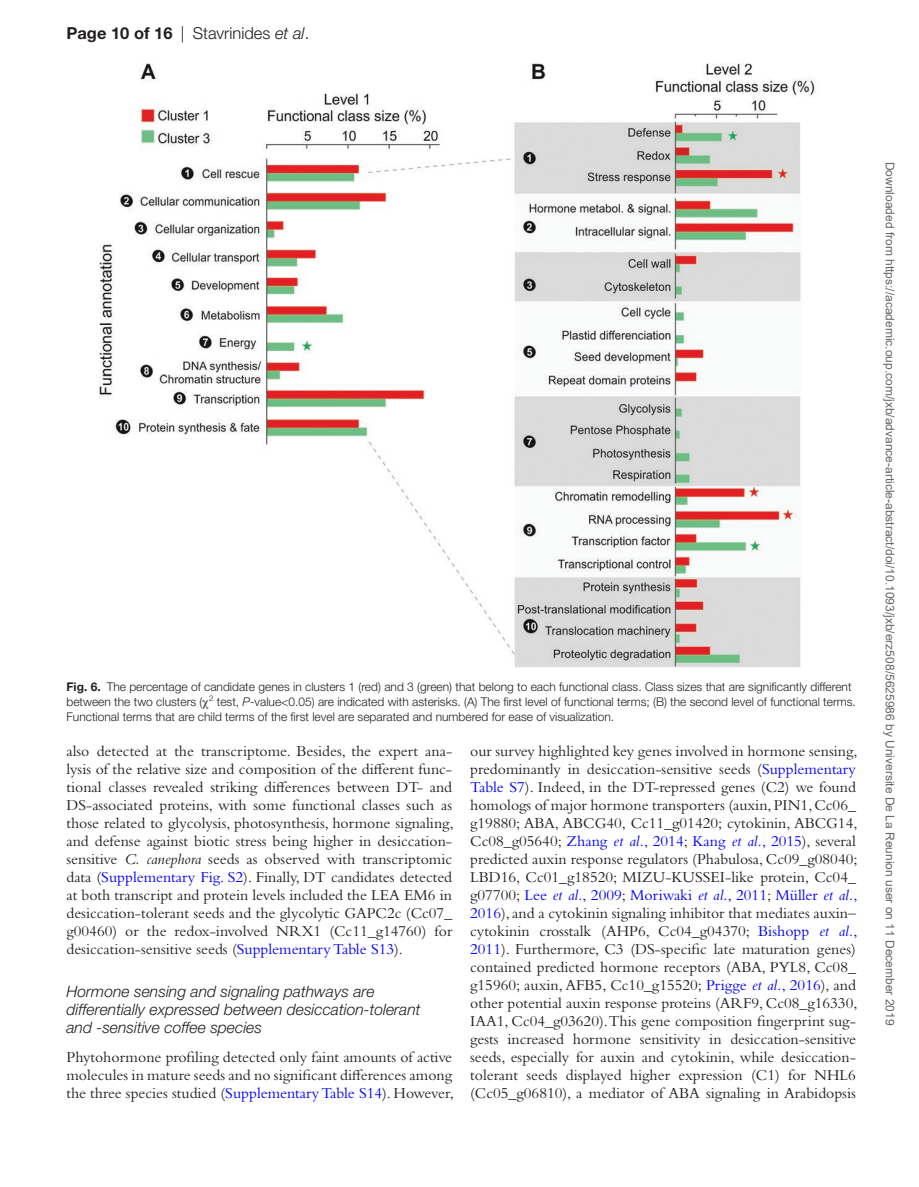
<style>
.page{position:relative;width:919px;height:1187px;background:#fff}
.page>*{position:absolute;margin:0;border:0;box-sizing:border-box;transform-origin:0 0}
.t1{font:300 16.5px "Helvetica Neue LT Std";color:#231f20}
.t2{font:15.75px/18px "Bembo Std";color:#231f20;text-align:justify}
.t3{font:italic 300 15.75px/18px "Helvetica Neue LT Std";color:#231f20}
.t4{font:300 12px/15px "Helvetica Neue LT Std";color:#231f20}
.t5{font:12px "Arial";color:#666}
.s1{font-weight:700}
.s2{font-style:italic}
.s3{font-family:"Gandhari Unicode";font-weight:400}
.s4{color:#00f}
.s5{font-style:italic;color:#00f}
</style>
<div class="page">
<img style="left:100px;top:63px;width:715px;height:604px">
<p class="t1" style="left:66px;top:23px;width:244px"><span class="s1">Page 10 of 16</span> | Stavrinides <span class="s2">et al</span>.</p>
<p class="t4" style="left:66px;top:679px;width:791px"><span class="s1">Fig. 6.</span> The percentage of candidate genes in clusters 1 (red) and 3 (green) that belong to each functional class. Class sizes that are significantly different between the two clusters (<span class="s3">χ</span><sup>2</sup> test, <span class="s2">P</span>-value&lt;0.05) are indicated with asterisks. (A) The first level of functional terms; (B) the second level of functional terms.<br>Functional terms that are child terms of the first level are separated and numbered for ease of visualization.</p>
<p class="t2" style="left:66px;top:741px;width:389px">also detected at the transcriptome. Besides, the expert ana&shy;lysis of the relative size and composition of the different func&shy;tional classes revealed striking differences between DT- and DS-associated proteins, with some functional classes such as those related to glycolysis, photosynthesis, hormone signaling, and defense against biotic stress being higher in desiccation&shy;sensitive <span class="s2">C. canephora</span> seeds as observed with transcriptomic data (<span class="s4">Supplementary Fig. S2</span>). Finally, DT candidates detected at both transcript and protein levels included the LEA EM6 in desiccation-tolerant seeds and the glycolytic GAPC2c (Cc07_ g00460) or the redox-involved NRX1 (Cc11_g14760) for desiccation-sensitive seeds (<span class="s4">Supplementary Table S13</span>).</p>
<p class="t3" style="left:66px;top:982px;width:355px">Hormone sensing and signaling pathways are differentially expressed between desiccation-tolerant and -sensitive coffee species</p>
<p class="t2" style="left:66px;top:1047px;width:389px">Phytohormone profiling detected only faint amounts of active molecules in mature seeds and no significant differences among the three species studied (<span class="s4">Supplementary Table S14</span>). However,</p>
<p class="t2" style="left:470px;top:741px;width:389px">our survey highlighted key genes involved in hormone sensing, predominantly in desiccation-sensitive seeds (<span class="s4">Supplementary Table S7</span>). Indeed, in the DT-repressed genes (C2) we found homologs of major hormone transporters (auxin, PIN1, Cc06_ g19880; ABA, ABCG40, Cc11_g01420; cytokinin, ABCG14, Cc08_g05640; <span class="s4">Zhang</span> <span class="s5">et al.</span><span class="s4">, 2014</span>; <span class="s4">Kang</span> <span class="s5">et al.</span><span class="s4">, 2015</span>), several predicted auxin response regulators (Phabulosa, Cc09_g08040; LBD16, Cc01_g18520; MIZU-KUSSEI-like protein, Cc04_ g07700; <span class="s4">Lee</span> <span class="s5">et al.</span><span class="s4">, 2009</span>; <span class="s4">Moriwaki</span> <span class="s5">et al.</span><span class="s4">, 2011</span>; <span class="s4">Müller</span> <span class="s5">et al.</span><span class="s4">, 2016</span>), and a cytokinin signaling inhibitor that mediates auxin– cytokinin crosstalk (AHP6, Cc04_g04370; <span class="s4">Bishopp</span> <span class="s5">et al.</span><span class="s4">, 2011</span>). Furthermore, C3 (DS-specific late maturation genes) contained predicted hormone receptors (ABA, PYL8, Cc08_ g15960; auxin, AFB5, Cc10_g15520; <span class="s4">Prigge</span> <span class="s5">et al.</span><span class="s4">, 2016</span>), and other potential auxin response proteins (ARF9, Cc08_g16330, IAA1, Cc04_g03620). This gene composition fingerprint sug&shy;gests increased hormone sensitivity in desiccation-sensitive seeds, especially for auxin and cytokinin, while desiccation&shy;tolerant seeds displayed higher expression (C1) for NHL6 (Cc05_g06810), a mediator of ABA signaling in Arabidopsis</p>
<p class="t5" style="left:894px;top:161px;width:865px;rotate:90deg">Downloaded from https://academic.oup.com/jxb/advance-article-abstract/doi/10.1093/jxb/erz508/5625986 by Universite De La Reunion user on 11 December 2019</p>
</div>
